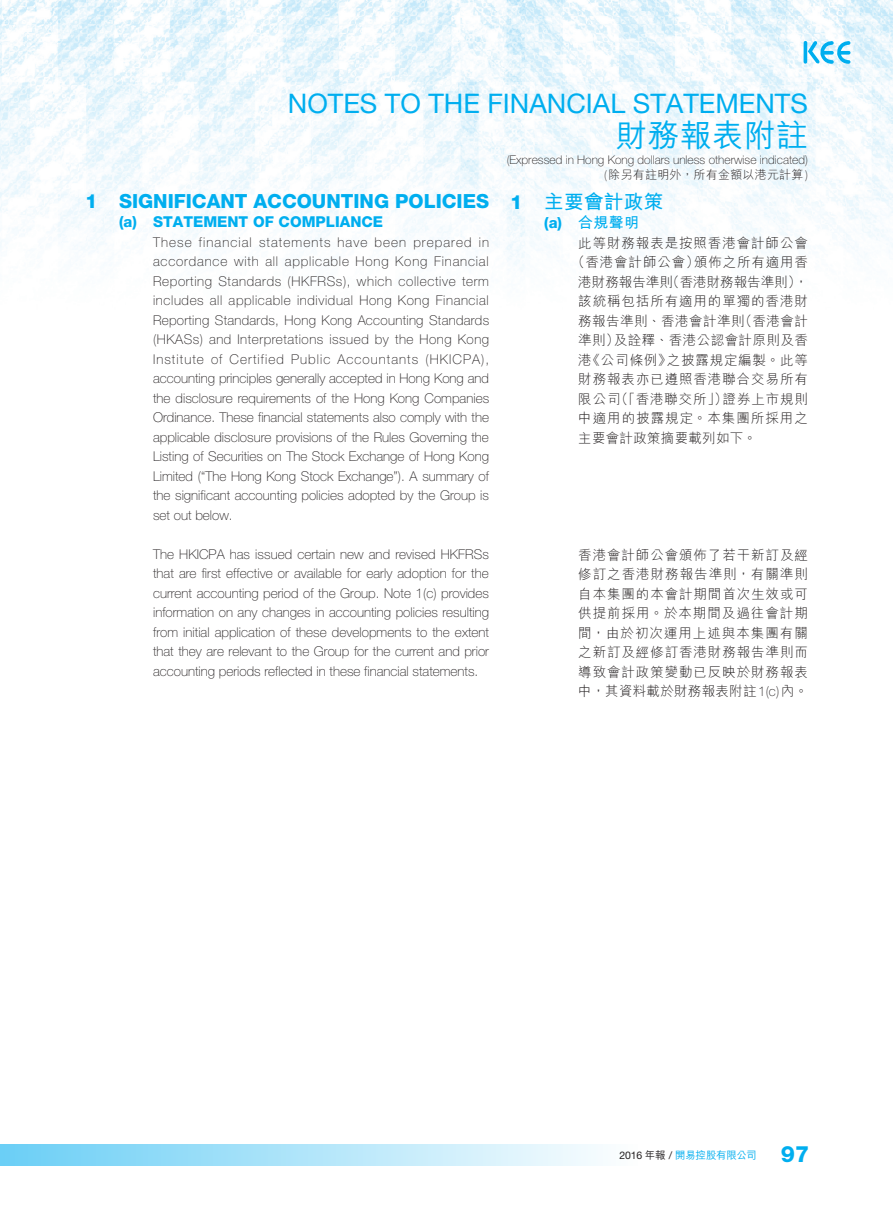
<style>
.page{position:relative;width:893px;height:1212px;background:#fff}
.page>*{position:absolute;margin:0;border:0;box-sizing:border-box;transform-origin:0 0}
.t1{font:500 31.5px "M Hei HK";letter-spacing:.02em;color:#00aeef}
.t2{font:27px "Helvetica Neue LT Std";color:#00aeef}
.t3{font:800 22.5px "Helvetica Neue LT Std";color:#00aeef}
._01_H1_E{font:800 19.5px "Helvetica Neue LT Std";color:#00aeef}
._001_H1_C{font:700 19.5px "M Hei HK";letter-spacing:.02em;color:#00aeef}
._02_H2_E{font:800 15px "Helvetica Neue LT Std";color:#00aeef}
._002_H2_C{font:700 15px "M Hei HK";color:#00aeef}
._00_txt_E{font:100 13.5px/19.5px "Helvetica Neue LT Std";color:#231f20;text-align:justify}
._000_txt_C{font:300 13.5px/19.5px "M Hei HK";letter-spacing:.065em;color:#231f20;text-align:justify}
._000_txt_C-2{font:300 13.5px "M Hei HK";color:#231f20}
._000_txt_C-3{font:300 13.5px "M Hei HK";letter-spacing:.035em;color:#231f20}
._000_txt_C-4{font:300 13.5px "M Hei HK";letter-spacing:.03em;color:#231f20}
._000_txt_C-5{font:300 13.5px "M Hei HK";letter-spacing:.02em;color:#231f20}
.t4{font:100 12px "Helvetica Neue LT Std";color:#231f20}
.t5{font:300 12px "M Hei HK";letter-spacing:.02em;color:#231f20}
.t6{font:500 10.5px "M Hei HK";letter-spacing:-.025em;color:#00aeef}
.s1{font-family:"Helvetica Neue LT Std";font-weight:100}
.s2{font-family:"Helvetica Neue LT Std";font-weight:800}
.s3{font-family:"Helvetica Neue LT Std";font-weight:400;color:#231f20}
.s4{color:#231f20}
</style>
<div class="page">
<img style="left:0;top:0;width:893px;height:272px">
<div style="left:0;top:1144px;width:638px;height:22px;background:linear-gradient(to right,#6acef6,#fdfefe)"></div>
<svg style="left:808px;top:41px;width:43px;height:23px"></svg>
<svg style="left:803px;top:41px;width:4px;height:23px"></svg>
<p class="t2" style="left:288px;top:87px;width:521px">NOTES TO THE FINANCIAL STATEMENTS</p>
<p class="t1" style="left:616px;top:113px;width:194px">財務報表附註</p>
<p class="t4" style="left:507px;top:153px;width:303px">(Expressed in Hong Kong dollars unless otherwise indicated)</p>
<p class="t5" style="left:604px;top:169px;width:205px"><span class="s1">(</span>除另有註明外，所有金額以港元計算<span class="s1">)</span></p>
<p class="_01_H1_E" style="left:85px;top:189px;width:405px">1 SIGNIFICANT ACCOUNTING POLICIES</p>
<p class="_02_H2_E" style="left:119px;top:213px;width:266px">(a) STATEMENT OF COMPLIANCE</p>
<p class="_00_txt_E" style="left:153px;top:232px;width:338px">These financial statements have been prepared in accordance with all applicable Hong Kong Financial Reporting Standards (HKFRSs), which collective term includes all applicable individual Hong Kong Financial Reporting Standards, Hong Kong Accounting Standards (HKASs) and Interpretations issued by the Hong Kong Institute of Certified Public Accountants (HKICPA), accounting principles generally accepted in Hong Kong and the disclosure requirements of the Hong Kong Companies Ordinance. These financial statements also comply with the applicable disclosure provisions of the Rules Governing the Listing of Securities on The Stock Exchange of Hong Kong Limited (“The Hong Kong Stock Exchange”). A summary of the significant accounting policies adopted by the Group is set out below.</p>
<p class="_00_txt_E" style="left:153px;top:544px;width:338px">The HKICPA has issued certain new and revised HKFRSs that are first effective or available for early adoption for the current accounting period of the Group. Note 1(c) provides information on any changes in accounting policies resulting from initial application of these developments to the extent that they are relevant to the Group for the current and prior accounting periods reflected in these financial statements.</p>
<p class="_001_H1_C" style="left:510px;top:187px;width:154px"><span class="s2">1</span> 主要會計政策</p>
<p class="_002_H2_C" style="left:544px;top:212px;width:96px"><span class="s2">(a)</span> 合規聲明</p>
<p class="_000_txt_C" style="left:578px;top:233px;width:231px">此等財務報表是按照香港會計師公會</p>
<p class="_000_txt_C" style="left:572px;top:252px;width:238px">（香港會計師公會）頒佈之所有適用香</p>
<p class="_000_txt_C-2" style="left:578px;top:275px;width:231px">港財務報告準則（香港財務報告準則），</p>
<p class="_000_txt_C" style="left:578px;top:291px;width:231px">該統稱包括所有適用的單獨的香港財</p>
<p class="_000_txt_C-3" style="left:578px;top:314px;width:231px">務報告準則、香港會計準則（香港會計</p>
<p class="_000_txt_C-4" style="left:578px;top:333px;width:231px">準則）及詮釋、香港公認會計原則及香</p>
<p class="_000_txt_C" style="left:578px;top:350px;width:231px">港《公司條例》之披露規定編製。此等</p>
<p class="_000_txt_C" style="left:578px;top:369px;width:231px">財務報表亦已遵照香港聯合交易所有</p>
<p class="_000_txt_C" style="left:578px;top:389px;width:231px">限公司（「香港聯交所」）證券上市規則</p>
<p class="_000_txt_C" style="left:578px;top:408px;width:231px">中適用的披露規定。本集團所採用之</p>
<p class="_000_txt_C-5" style="left:578px;top:431px;width:180px">主要會計政策摘要載列如下。</p>
<p class="_000_txt_C" style="left:578px;top:545px;width:231px">香港會計師公會頒佈了若干新訂及經修訂之香港財務報告準則，有關準則自本集團的本會計期間首次生效或可供提前採用。於本期間及過往會計期間，由於初次運用上述與本集團有關之新訂及經修訂香港財務報告準則而導致會計政策變動已反映於財務報表中，其資料載於財務報表附註<span class="s1">1(c)</span>內。</p>
<p class="t6" style="left:619px;top:1147px;width:139px"><span class="s3">2016</span> <span class="s4">年報</span> <span class="s3">/</span> 開易控股有限公司</p>
<p class="t3" style="left:781px;top:1140px;width:30px">97</p>
</div>
